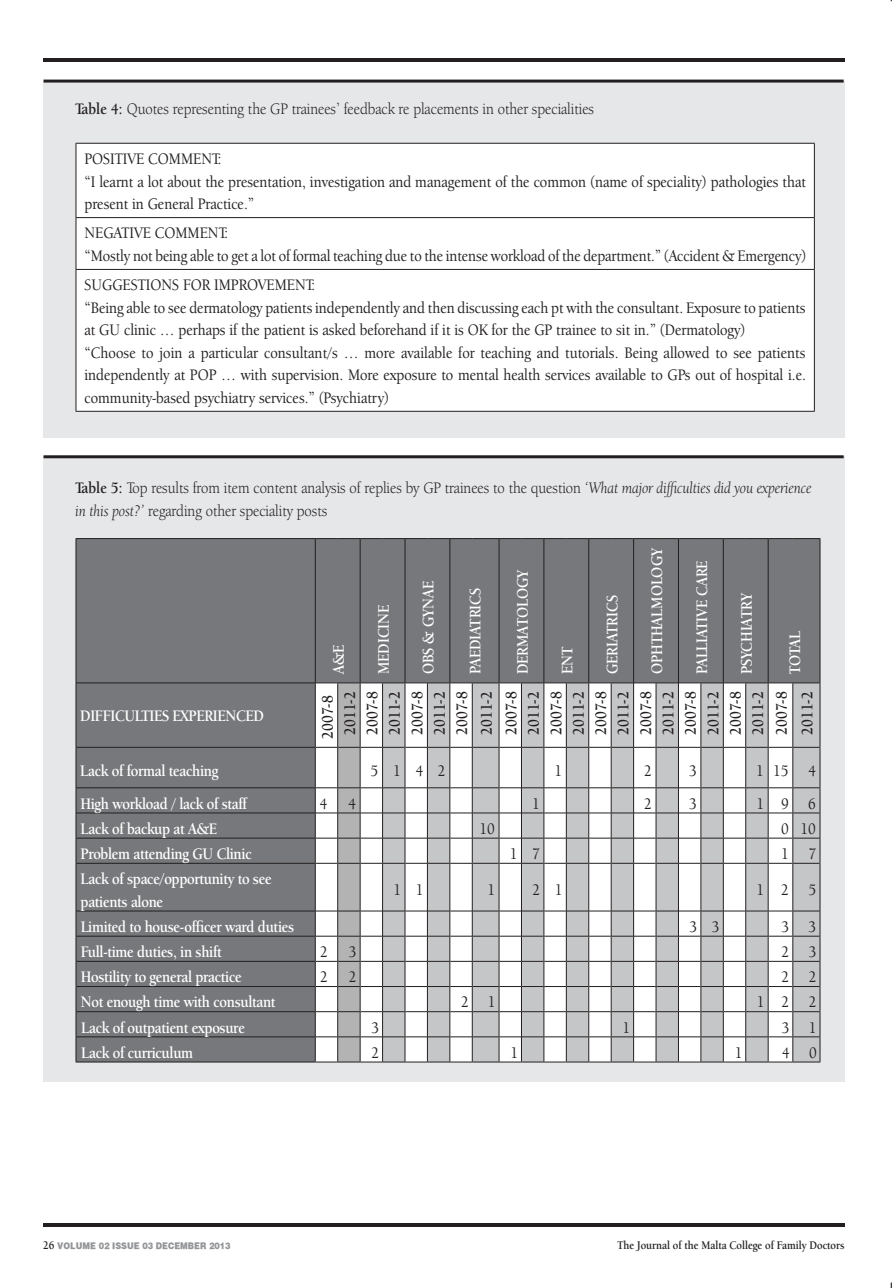
<style>
.page{position:relative;width:893px;height:1288px;background:#fff}
.page>*{position:absolute;margin:0;border:0;box-sizing:border-box;transform-origin:0 0}
.t1{font:500 16.5px/22.5px "Berkeley Oldstyle IT Cby BT";color:#231f20;scale:.9 1}
.t2{font:700 16.5px/22.5px "Berkeley Oldstyle IT Cby BT";letter-spacing:-.02em;color:#fff;scale:.9 1}
.t3{font:16.5px/22.5px "Berkeley Oldstyle IT Cby BT";color:#231f20;scale:.9 1}
.t4{font:700 16.5px/22.5px "Berkeley Oldstyle IT Cby BT";color:#231f20;scale:.9 1}
.t5{font:700 12px "Berkeley Oldstyle IT Cby BT";color:#231f20;scale:.9 1}
.t6{font:900 9px "Halveticus";color:#939598;scale:.9 1}
.s1{font-weight:700}
.s2{font-style:italic}
.s3{font-family:"Berkeley Oldstyle IT Cby BT";font-weight:700;font-size:12px;color:#231f20}
</style>
<div class="page">
<hr style="left:43px;top:1223px;width:801px;height:3px;background:#231f20">
<hr style="left:43px;top:58px;width:800px;height:4px;background:#231f20">
<div style="left:43px;top:81px;width:800px;height:356px;background:#e6e7e9"></div>
<div style="left:77px;top:144px;width:736px;height:267px;background:#fff"></div>
<hr style="left:76px;top:143px;width:738px;height:1px;background:#231f20">
<hr style="left:76px;top:144px;width:1px;height:73px;background:#231f20">
<hr style="left:813px;top:144px;width:1px;height:73px;background:#231f20">
<hr style="left:76px;top:217px;width:738px;height:1px;background:#231f20">
<hr style="left:76px;top:218px;width:1px;height:51px;background:#231f20">
<hr style="left:813px;top:218px;width:1px;height:51px;background:#231f20">
<hr style="left:76px;top:269px;width:738px;height:1px;background:#231f20">
<hr style="left:76px;top:270px;width:1px;height:141px;background:#231f20">
<hr style="left:813px;top:270px;width:1px;height:141px;background:#231f20">
<hr style="left:76px;top:411px;width:738px;height:1px;background:#231f20">
<hr style="left:43px;top:80px;width:800px;height:3px;background:#231f20">
<div style="left:43px;top:457px;width:800px;height:625px;background:#e6e7e9"></div>
<div style="left:77px;top:539px;width:742px;height:522px;background:#76787b"></div>
<hr style="left:76px;top:539px;width:1px;height:144px;background:#231f20">
<hr style="left:76px;top:538px;width:239px;height:1px;background:#231f20">
<svg style="left:315px;top:538px;width:505px;height:1px"></svg>
<hr style="left:76px;top:683px;width:1px;height:64px;background:#231f20">
<hr style="left:76px;top:747px;width:1px;height:41px;background:#231f20">
<svg style="left:76px;top:788px;width:1px;height:75px"></svg>
<hr style="left:76px;top:863px;width:1px;height:48px;background:#231f20">
<svg style="left:76px;top:911px;width:1px;height:150px"></svg>
<hr style="left:76px;top:682px;width:239px;height:1px;background:#231f20">
<hr style="left:76px;top:747px;width:239px;height:1px;background:#231f20">
<hr style="left:76px;top:787px;width:239px;height:1px;background:#231f20">
<hr style="left:76px;top:812px;width:239px;height:1px;background:#231f20">
<hr style="left:76px;top:837px;width:239px;height:1px;background:#231f20">
<hr style="left:76px;top:863px;width:239px;height:1px;background:#231f20">
<hr style="left:76px;top:910px;width:239px;height:1px;background:#231f20">
<hr style="left:76px;top:936px;width:239px;height:1px;background:#231f20">
<hr style="left:76px;top:961px;width:239px;height:1px;background:#231f20">
<hr style="left:76px;top:986px;width:239px;height:1px;background:#231f20">
<hr style="left:76px;top:1011px;width:239px;height:1px;background:#231f20">
<hr style="left:76px;top:1036px;width:239px;height:1px;background:#231f20">
<hr style="left:76px;top:1061px;width:239px;height:1px;background:#231f20">
<hr style="left:315px;top:539px;width:1px;height:144px;background:#231f20">
<hr style="left:359px;top:539px;width:1px;height:144px;background:#231f20">
<hr style="left:404px;top:539px;width:1px;height:144px;background:#231f20">
<hr style="left:449px;top:539px;width:1px;height:144px;background:#231f20">
<hr style="left:498px;top:539px;width:1px;height:144px;background:#231f20">
<hr style="left:543px;top:539px;width:1px;height:144px;background:#231f20">
<hr style="left:588px;top:539px;width:1px;height:144px;background:#231f20">
<hr style="left:633px;top:539px;width:1px;height:144px;background:#231f20">
<hr style="left:677px;top:539px;width:1px;height:144px;background:#231f20">
<hr style="left:722px;top:539px;width:1px;height:144px;background:#231f20">
<hr style="left:767px;top:539px;width:1px;height:144px;background:#231f20">
<hr style="left:819px;top:539px;width:1px;height:144px;background:#231f20">
<svg style="left:315px;top:682px;width:505px;height:380px;background:#d2d2d3"></svg>
<hr style="left:43px;top:455px;width:800px;height:3px;background:#231f20">
<p class="t3" style="left:76px;top:98px;width:577px"><span class="s1">Table 4:</span> Quotes representing the GP trainees’ feedback re placements in other specialities</p>
<p class="t1" style="left:84px;top:147px;width:18px">Positive</p>
<p class="t1" style="left:148px;top:147px;width:13px">comment</p>
<p class="t1" style="left:84px;top:147px;width:802px;text-indent:133px">:<br>“I learnt a lot about the presentation, investigation and management of the common (name of speciality) pathologies that present in General Practice.”</p>
<p class="t1" style="left:84px;top:222px;width:22px">Negative</p>
<p class="t1" style="left:155px;top:222px;width:13px">comment</p>
<p class="t1" style="left:84px;top:222px;width:803px;text-indent:140px">:<br>“Mostly not being able to get a lot of formal teaching due to the intense workload of the department.” (Accident &amp; Emergency)</p>
<p class="t1" style="left:84px;top:273px;width:19px">Suggestions</p>
<p class="t1" style="left:183px;top:273px;width:12px">for</p>
<p class="t1" style="left:214px;top:273px;width:12px">improvement</p>
<p class="t1" style="left:84px;top:273px;width:802px;text-indent:227px">:<br>“Being able to see dermatology patients independently and then discussing each pt with the consultant. Exposure to patients at GU clinic … perhaps if the patient is asked beforehand if it is OK for the GP trainee to sit in.” (Dermatology)<br>“Choose to join a particular consultant/s … more available for teaching and tutorials. Being allowed to see patients independently at POP … with supervision. More exposure to mental health services available to GPs out of hospital i.e. community-based psychiatry services.” (Psychiatry)</p>
<p class="t3" style="left:76px;top:476px;width:819px"><span class="s1">Table 5:</span> Top results from item content analysis of replies by GP trainees to the question <span class="s2">‘What major difficulties did you experience in this post?’</span> regarding other speciality posts</p>
<p class="t2" style="left:80px;top:704px;width:21px">Difficu</p>
<p class="t2" style="left:135px;top:704px;width:69px">ltie s experie</p>
<p class="t2" style="left:225px;top:704px;width:23px">nced</p>
<p class="t2" style="left:327px;top:674px;width:34px;rotate:-90deg">A&amp;E</p>
<p class="t2" style="left:372px;top:674px;width:77px;rotate:-90deg">Medicine</p>
<p class="t2" style="left:416px;top:674px;width:103px;rotate:-90deg">Obs &amp; Gynae</p>
<p class="t2" style="left:463px;top:674px;width:97px;rotate:-90deg">Paediatrics</p>
<p class="t2" style="left:510px;top:674px;width:117px;rotate:-90deg">Dermatology</p>
<p class="t2" style="left:555px;top:674px;width:32px;rotate:-90deg">ENT</p>
<p class="t2" style="left:600px;top:674px;width:89px;rotate:-90deg">Geriatrics</p>
<p class="t2" style="left:645px;top:674px;width:141px;rotate:-90deg">Ophthalmology</p>
<p class="t2" style="left:690px;top:674px;width:127px;rotate:-90deg">Palliative Care</p>
<p class="t2" style="left:734px;top:674px;width:92px;rotate:-90deg">Psychiatry</p>
<p class="t2" style="left:783px;top:674px;width:50px;rotate:-90deg">TOTAL</p>
<p class="t4" style="left:316px;top:739px;width:54px;rotate:-90deg">2007-8<br>2011-2<br>2007-8<br>2011-2<br>2007-8<br>2011-2<br>2007-8</p>
<p class="t4" style="left:474px;top:735px;width:50px;line-height:24.6px;rotate:-90deg">2011-2<br>2007-8</p>
<p class="t4" style="left:522px;top:735px;width:50px;text-align:justify;rotate:-90deg">2011-2<br>2007-8<br>2011-2<br>2007-8<br>2011-2<br>2007-8<br>2011-2<br>2007-8<br>2011-2<br>2007-8<br>2011-2<br>2007-8</p>
<p class="t4" style="left:795px;top:735px;width:50px;rotate:-90deg">2011-2</p>
<p class="t2" style="left:80px;top:759px;width:155px">Lack of formal teaching</p>
<p class="t1" style="left:370px;top:759px;width:85px">5142</p>
<p class="t1" style="left:554px;top:759px;width:10px">1</p>
<p class="t1" style="left:644px;top:759px;width:10px">2</p>
<p class="t1" style="left:688px;top:759px;width:10px">3</p>
<p class="t1" style="left:756px;top:759px;width:68px">115 4</p>
<p class="t2" style="left:80px;top:792px;width:186px">High workload / lack of staff</p>
<p class="t1" style="left:319px;top:792px;width:10px">4</p>
<p class="t1" style="left:348px;top:792px;width:10px">4</p>
<p class="t1" style="left:532px;top:792px;width:10px">1</p>
<p class="t1" style="left:644px;top:792px;width:10px">2</p>
<p class="t1" style="left:688px;top:792px;width:10px">3</p>
<p class="t1" style="left:756px;top:792px;width:68px">196</p>
<p class="t2" style="left:80px;top:817px;width:153px">Lack of backup at A&amp;E</p>
<p class="t1" style="left:479px;top:817px;width:19px">10</p>
<p class="t1" style="left:780px;top:817px;width:40px">0 10</p>
<p class="t2" style="left:80px;top:842px;width:192px">Problem attending GU Clinic</p>
<p class="t1" style="left:509px;top:842px;width:35px">1 7</p>
<p class="t1" style="left:780px;top:842px;width:40px">1 7</p>
<p class="t2" style="left:81px;top:867px;width:213px">Lack of space/opportunity to see patients alone</p>
<p class="t1" style="left:393px;top:878px;width:35px">1 1</p>
<p class="t1" style="left:487px;top:878px;width:10px">1</p>
<p class="t1" style="left:532px;top:878px;width:35px">2 1</p>
<p class="t1" style="left:756px;top:878px;width:68px">125</p>
<p class="t2" style="left:81px;top:915px;width:238px">Limited to house-officer ward duties</p>
<p class="t1" style="left:689px;top:915px;width:35px">3 3</p>
<p class="t1" style="left:781px;top:915px;width:40px">3 3</p>
<p class="t2" style="left:81px;top:940px;width:158px">Full-time duties, in shift</p>
<p class="t1" style="left:320px;top:940px;width:10px">2</p>
<p class="t1" style="left:348px;top:940px;width:10px">3</p>
<p class="t1" style="left:781px;top:940px;width:40px">2 3</p>
<p class="t2" style="left:81px;top:965px;width:180px">Hostility to general practice</p>
<p class="t1" style="left:320px;top:965px;width:10px">2</p>
<p class="t1" style="left:348px;top:965px;width:10px">2</p>
<p class="t1" style="left:781px;top:965px;width:40px">2 2</p>
<p class="t2" style="left:81px;top:990px;width:218px">Not enough time with consultant</p>
<p class="t1" style="left:461px;top:990px;width:40px">2 1</p>
<p class="t1" style="left:756px;top:990px;width:68px">122</p>
<p class="t2" style="left:81px;top:1015px;width:183px">Lack of outpatient exposure</p>
<p class="t1" style="left:371px;top:1016px;width:10px">3</p>
<p class="t1" style="left:622px;top:1016px;width:10px">1</p>
<p class="t1" style="left:781px;top:1016px;width:40px">3 1</p>
<p class="t2" style="left:81px;top:1041px;width:126px">Lack of curriculum</p>
<p class="t1" style="left:371px;top:1041px;width:10px">2</p>
<p class="t1" style="left:510px;top:1041px;width:10px">1</p>
<p class="t1" style="left:734px;top:1041px;width:10px">1</p>
<p class="t1" style="left:781px;top:1041px;width:40px">4 0</p>
<p class="t6" style="left:43px;top:1239px;width:210px"><span class="s3">26</span> VOLUME 02 ISSUE 03 DECEMBER 2013</p>
<p class="t5" style="left:617px;top:1237px;width:253px">The Journal of the Malta College of Family Doctors</p>
</div>
